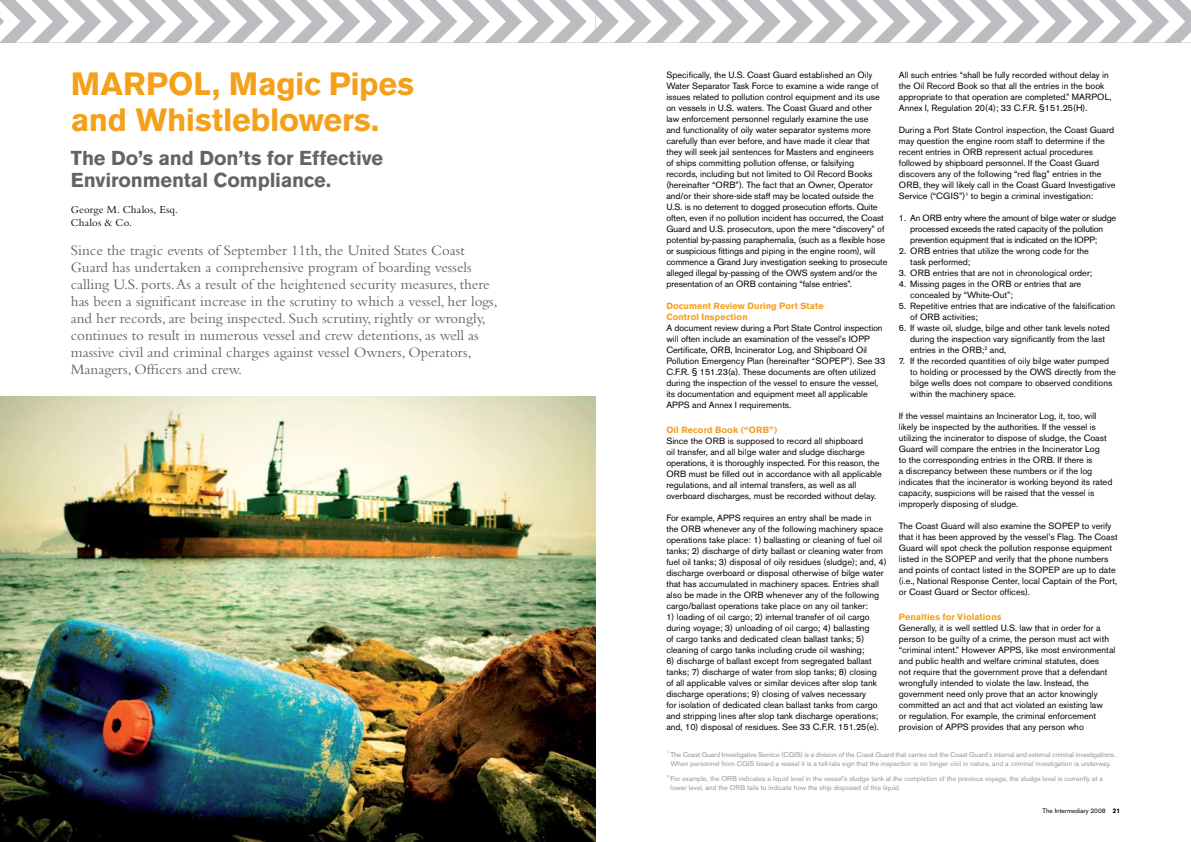
<style>
.page{position:relative;width:1191px;height:842px;background:#fff}
.page>*{position:absolute;margin:0;border:0;box-sizing:border-box;transform-origin:0 0}
.t1{font:700 32px/36.6px "Akzidenz Grotesk BE";letter-spacing:-.005em;color:#f5a01a}
.t2{font:700 20px/22px "Akzidenz Grotesk BE";letter-spacing:-.005em;color:#636467}
.t3{font:15px/17px "Bembo";color:#636467}
.t4{font:11px/13px "Bembo";letter-spacing:.01em;color:#000}
.t5{font:9px/11px "Akzidenz Grotesk BE";color:#000}
.t6{font:9px/11px "Akzidenz Grotesk BE";letter-spacing:-.025em;color:#000}
.t7{font:700 9px/11px "Akzidenz Grotesk BE";letter-spacing:.01em;color:#f5a01a}
.t8{font:7px/9px "Akzidenz Grotesk BE";letter-spacing:-.02em;color:#939598;text-align:center}
.t9{font:7px/9px "Akzidenz Grotesk BE";color:#939598}
.t10{font:6.5px "Akzidenz Grotesk BE";color:#000}
.s1{font-weight:700}
</style>
<div class="page">
<svg style="left:0;top:0;width:1191px;height:43px"></svg>
<img style="left:0;top:397px;width:595px;height:445px">
<h1 class="t1" style="left:71px;top:66px;width:345px">MARPOL, Magic Pipes and Whistleblowers.</h1>
<h2 class="t2" style="left:71px;top:147px;width:314px">The Do’s and Don’ts for Effective<br>Environmental Compliance.</h2>
<p class="t4" style="left:71px;top:202px;width:108px">George M. Chalos, Esq.<br>Chalos &amp; Co.</p>
<p class="t3" style="left:71px;top:242px;width:428px">Since the tragic events of September 11th, the United States Coast Guard has undertaken a comprehensive program of boarding vessels calling U.S. ports. As a result of the heightened security measures, there has been a significant increase in the scrutiny to which a vessel, her logs, and her records, are being inspected. Such scrutiny, rightly or wrongly, continues to result in numerous vessel and crew detentions, as well as massive civil and criminal charges against vessel Owners, Operators, Managers, Officers and crew.</p>
<p class="t5" style="left:666px;top:69px;width:223px">Specifically, the U.S. Coast Guard established an Oily Water Separator Task Force to examine a wide range of issues related to pollution control equipment and its use on vessels in U.S. waters. The Coast Guard and other<br>law enforcement personnel regularly examine the use<br>and functionality of oily water separator systems more carefully than ever before, and have made it clear that they will seek jail sentences for Masters and engineers<br>of ships committing pollution offense, or falsifying records, including but not limited to Oil Record Books (hereinafter “ORB”). The fact that an Owner, Operator and/or their shore-side staff may be located outside the U.S. is no deterrent to dogged prosecution efforts. Quite often, even if no pollution incident has occurred, the Coast Guard and U.S. prosecutors, upon the mere “discovery” of potential by-passing paraphernalia, (such as a flexible hose or suspicious fittings and piping in the engine room), will commence a Grand Jury investigation seeking to prosecute alleged illegal by-passing of the OWS system and/or the presentation of an ORB containing “false entries”.</p>
<p class="t7" style="left:666px;top:300px;width:159px">Document Review During Port State<br>Control Inspection</p>
<p class="t5" style="left:666px;top:322px;width:220px">A document review during a Port State Control inspection will often include an examination of the vessel’s IOPP Certificate, ORB, Incinerator Log, and Shipboard Oil Pollution Emergency Plan (hereinafter “SOPEP”). See 33<br>C.F.R. § 151.23(a). These documents are often utilized during the inspection of the vessel to ensure the vessel, its documentation and equipment meet all applicable APPS and Annex I requirements.</p>
<p class="t7" style="left:666px;top:424px;width:112px">Oil Record Book (“ORB”)</p>
<p class="t5" style="left:666px;top:435px;width:217px">Since the ORB is supposed to record all shipboard<br>oil transfer, and all bilge water and sludge discharge operations, it is thoroughly inspected. For this reason, the ORB must be filled out in accordance with all applicable regulations, and all internal transfers, as well as all overboard discharges, must be recorded without delay.</p>
<p class="t5" style="left:666px;top:512px;width:222px">For example, APPS requires an entry shall be made in<br>the ORB whenever any of the following machinery space operations take place: 1) ballasting or cleaning of fuel oil tanks; 2) discharge of dirty ballast or cleaning water from fuel oil tanks; 3) disposal of oily residues (sludge); and, 4) discharge overboard or disposal otherwise of bilge water that has accumulated in machinery spaces. Entries shall also be made in the ORB whenever any of the following cargo/ballast operations take place on any oil tanker:</p>
<p class="t5" style="left:666px;top:611px;width:205px">1) loading of oil cargo; 2) internal transfer of oil cargo during voyage; 3) unloading of oil cargo; 4) ballasting of cargo tanks and dedicated clean ballast tanks; 5) cleaning of cargo tanks including crude oil washing;</p>
<p class="t5" style="left:666px;top:655px;width:214px">6) discharge of ballast except from segregated ballast tanks; 7) discharge of water from slop tanks; 8) closing of all applicable valves or similar devices after slop tank discharge operations; 9) closing of valves necessary<br>for isolation of dedicated clean ballast tanks from cargo and stripping lines after slop tank discharge operations; and, 10) disposal of residues. See 33 C.F.R. 151.25(e).</p>
<p class="t5" style="left:899px;top:69px;width:214px">All such entries “shall be fully recorded without delay in the Oil Record Book so that all the entries in the book appropriate to that operation are completed.” MARPOL, Annex I, Regulation 20(4); 33 C.F.R. §151.25(H).</p>
<p class="t5" style="left:899px;top:124px;width:218px">During a Port State Control inspection, the Coast Guard may question the engine room staff to determine if the recent entries in ORB represent actual procedures followed by shipboard personnel. If the Coast Guard discovers any of the following “red flag” entries in the ORB, they will likely call in the Coast Guard Investigative Service (“CGIS”)<sup>1</sup> to begin a criminal investigation:</p>
<p class="t6" style="left:910px;top:212px;width:208px;text-indent:-11px">1. An ORB entry where the amount of bilge water or sludge processed exceeds the rated capacity of the pollution prevention equipment that is indicated on the IOPP;</p>
<p class="t5" style="left:910px;top:245px;width:180px;text-indent:-11px">2. ORB entries that utilize the wrong code for the task performed;</p>
<p class="t5" style="left:899px;top:267px;width:195px">3. ORB entries that are not in chronological order;</p>
<p class="t5" style="left:910px;top:278px;width:173px;text-indent:-11px">4. Missing pages in the ORB or entries that are concealed by “White-Out”;</p>
<p class="t5" style="left:910px;top:300px;width:206px;text-indent:-11px">5. Repetitive entries that are indicative of the falsification of ORB activities;</p>
<p class="t5" style="left:910px;top:322px;width:201px;text-indent:-11px">6. If waste oil, sludge, bilge and other tank levels noted during the inspection vary significantly from the last entries in the ORB;<sup>2</sup> and,</p>
<p class="t5" style="left:910px;top:355px;width:207px;text-indent:-11px">7. If the recorded quantities of oily bilge water pumped to holding or processed by the OWS directly from the bilge wells does not compare to observed conditions within the machinery space.</p>
<p class="t5" style="left:899px;top:410px;width:215px">If the vessel maintains an Incinerator Log, it, too, will likely be inspected by the authorities. If the vessel is utilizing the incinerator to dispose of sludge, the Coast Guard will compare the entries in the Incinerator Log<br>to the corresponding entries in the ORB. If there is<br>a discrepancy between these numbers or if the log indicates that the incinerator is working beyond its rated capacity, suspicions will be raised that the vessel is improperly disposing of sludge.</p>
<p class="t5" style="left:899px;top:520px;width:220px">The Coast Guard will also examine the SOPEP to verify that it has been approved by the vessel’s Flag. The Coast Guard will spot check the pollution response equipment listed in the SOPEP and verify that the phone numbers and points of contact listed in the SOPEP are up to date (i.e., National Response Center, local Captain of the Port, or Coast Guard or Sector offices).</p>
<p class="t7" style="left:899px;top:611px;width:104px">Penalties for Violations</p>
<p class="t5" style="left:899px;top:622px;width:218px">Generally, it is well settled U.S. law that in order for a person to be guilty of a crime, the person must act with “criminal intent.” However APPS, like most environmental and public health and welfare criminal statutes, does<br>not require that the government prove that a defendant wrongfully intended to violate the law. Instead, the government need only prove that an actor knowingly committed an act and that act violated an existing law<br>or regulation. For example, the criminal enforcement provision of APPS provides that any person who</p>
<p class="t8" style="left:667px;top:750px;width:450px"><sup>1</sup> The Coast Guard Investigative Service (CGIS) is a division of the Coast Guard that carries out the Coast Guard’s internal and external criminal investigations.<br>When personnel from CGIS board a vessel it is a tell-tale sign that the inspection is no longer civil in nature, and a criminal investigation is underway.</p>
<p class="t9" style="left:670px;top:774px;width:434px;text-indent:-3px"><sup>2</sup> For example, the ORB indicates a liquid level in the vessel’s sludge tank at the completion of the previous voyage, the sludge level is currently at a lower level, and the ORB fails to indicate how the ship disposed of this liquid.</p>
<p class="t10" style="left:1042px;top:807px;width:79px">The Intermediary 2008 <span class="s1">21</span></p>
</div>
